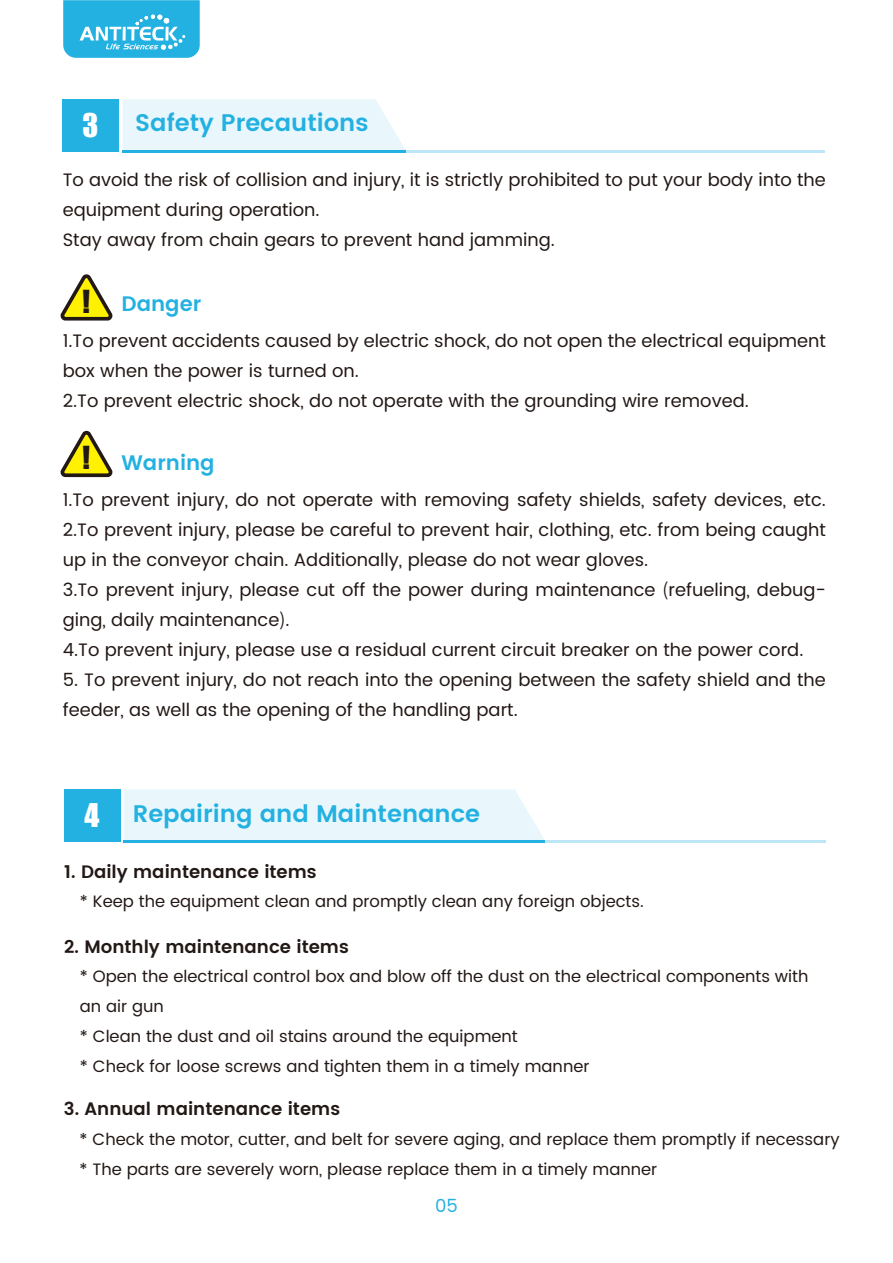
<style>
.page{position:relative;width:893px;height:1263px;background:#fff}
.page>*{position:absolute;margin:0;border:0;box-sizing:border-box;transform-origin:0 0}
.t1{font:29.1px "Impact";color:#221815}
.t2{font:600 24px "Poppins";color:#23b1e1}
.t3{font:600 21px "Poppins";color:#23b1e1}
.t4{font:18px/30px "Poppins";color:#221815}
.t5{font:600 18px "Poppins";color:#221815}
.t6{font:18px "Poppins";color:#23b1e1}
.t7{font:16.5px/30px "Poppins";color:#221815}
.s1{font-family:"Impact";font-weight:400;font-size:30px;color:#fff}
.s2{font-family:"Source Han Sans CN"}
</style>
<div class="page">
<div style="left:123px;top:99px;width:282px;height:51px;background:#e9f7fc"></div>
<hr style="left:123px;top:150px;width:283px;height:3px;background:#23b1e1">
<hr style="left:404px;top:150px;width:420px;height:3px;background:#23b1e1">
<div style="left:63px;top:99px;width:56px;height:53px;background:#23b1e1"></div>
<svg style="left:60px;top:274px;width:53px;height:47px"></svg>
<svg style="left:60px;top:430px;width:53px;height:48px"></svg>
<div style="left:124px;top:789px;width:420px;height:51px;background:#e9f7fc"></div>
<hr style="left:124px;top:840px;width:421px;height:3px;background:#23b1e1">
<hr style="left:543px;top:840px;width:282px;height:3px;background:#23b1e1">
<div style="left:64px;top:789px;width:57px;height:53px;background:#23b1e1"></div>
<svg style="left:63px;top:0;width:137px;height:58px;background:#40bbe4"></svg>
<h2 class="t2" style="left:83px;top:105px;width:287px"><span class="s1">3</span> Safety Precautions</h2>
<p class="t4" style="left:63px;top:165px;width:765px">To avoid the risk of collision and injury, it is strictly prohibited to put your body into the equipment during operation.<br>Stay away from chain gears to prevent hand jamming.</p>
<h1 class="t1" style="left:82px;top:279px;width:9px">!</h1>
<p class="t3" style="left:122px;top:288px;width:81px">Danger</p>
<p class="t4" style="left:63px;top:326px;width:765px">1.To prevent accidents caused by electric shock, do not open the electrical equipment box when the power is turned on.<br>2.To prevent electric shock, do not operate with the grounding wire removed.</p>
<h1 class="t1" style="left:82px;top:435px;width:9px">!</h1>
<p class="t3" style="left:122px;top:447px;width:95px">Warning</p>
<p class="t4" style="left:63px;top:485px;width:765px">1.To prevent injury, do not operate with removing safety shields, safety devices, etc.<br>2.To prevent injury, please be careful to prevent hair, clothing, etc. from being caught up in the conveyor chain. Additionally, please do not wear gloves.<br>3.To prevent injury, please cut off the power during maintenance <span class="s2">(</span>refueling, debug&shy;ging, daily maintenance<span class="s2">)</span>.<br>4.To prevent injury, please use a residual current circuit breaker on the power cord.</p>
<p class="t4" style="left:63px;top:666px;width:765px">5. To prevent injury, do not reach into the opening between the safety shield and the feeder, as well as the opening of the handling part.</p>
<h2 class="t2" style="left:84px;top:795px;width:397px"><span class="s1">4</span> Repairing and Maintenance</h2>
<p class="t5" style="left:64px;top:858px;width:254px">1. Daily maintenance items</p>
<p class="t7" style="left:80px;top:887px;width:566px">* Keep the equipment clean and promptly clean any foreign objects.</p>
<p class="t5" style="left:64px;top:933px;width:286px">2. Monthly maintenance items</p>
<p class="t7" style="left:80px;top:961px;width:730px">* Open the electrical control box and blow off the dust on the electrical components with an air gun<br>* Clean the dust and oil stains around the equipment<br>* Check for loose screws and tighten them in a timely manner</p>
<p class="t5" style="left:64px;top:1096px;width:278px">3. Annual maintenance items</p>
<p class="t7" style="left:79px;top:1124px;width:762px">* Check the motor, cutter, and belt for severe aging, and replace them promptly if necessary * The parts are severely worn, please replace them in a timely manner</p>
<p class="t6" style="left:435px;top:1193px;width:24px">05</p>
</div>
